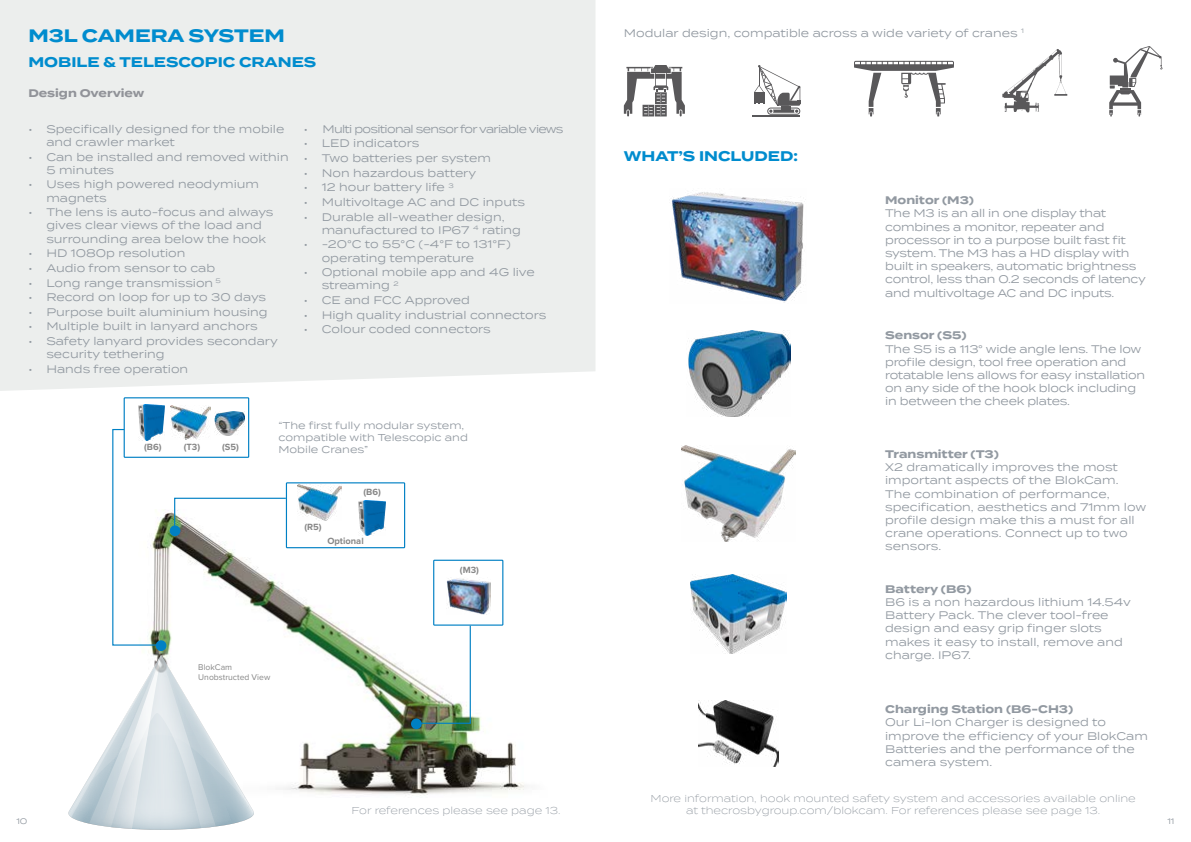
<style>
.page{position:relative;width:1191px;height:842px;background:#fff}
.page>*{position:absolute;margin:0;border:0;box-sizing:border-box;transform-origin:0 0}
.t1{font:700 18px "Termina";color:#008cce}
.t2{font:700 14px "Termina";color:#008cce}
.t3{font:11px/13.2px "Termina";color:#9299a1}
.t4{font:11px/13.2px "Termina";letter-spacing:-.02em;color:#9299a1}
.t5{font:700 11px "Termina";color:#9299a1}
.t6{font:11px "Termina";letter-spacing:-.06em;color:#9299a1}
.t7{font:700 11px "Termina";color:#919399}
.t8{font:300 10px "Termina";color:#9299a1}
.t9{font:9.9px/11.9px "Termina";color:#9299a1}
.t10{font:700 9.4px "Proxima Nova";color:#878787}
.t11{font:8.6px/10.3px "Proxima Nova";color:#878787}
.t12{font:8px "Termina";color:#9299a1}
</style>
<div class="page">
<div style="left:0;top:0;width:595px;height:391px;background:#eceeed"></div>
<img style="left:148px;top:510px;width:377px;height:286px">
<div style="left:265px;top:471px;width:146px;height:69px;background:#fff"></div>
<div style="left:286px;top:482px;width:119px;height:66px;border:1px solid #0080c4"></div>
<div style="left:124px;top:397px;width:125px;height:61px;border:1px solid #0080c4"></div>
<img style="left:138px;top:405px;width:27px;height:23px">
<img style="left:298px;top:485px;width:44px;height:35px">
<img style="left:359px;top:500px;width:26px;height:35px">
<img style="left:170px;top:405px;width:41px;height:34px">
<div style="left:170px;top:525px;width:10px;height:11px;background:#0080c4;border-radius:50%"></div>
<div style="left:156px;top:640px;width:10px;height:11px;background:#0080c4;border-radius:50%"></div>
<svg style="left:112px;top:428px;width:52px;height:218px"></svg>
<svg style="left:173px;top:497px;width:114px;height:35px"></svg>
<img style="left:446px;top:578px;width:44px;height:36px">
<div style="left:433px;top:560px;width:70px;height:66px;border:1px solid #0080c4"></div>
<img style="left:418px;top:624px;width:53px;height:100px">
<div style="left:411px;top:718px;width:11px;height:11px;background:#0080c4;border-radius:50%"></div>
<svg style="left:68px;top:655px;width:186px;height:175px"></svg>
<hr style="left:752px;top:115px;width:48px;height:1px;background:#59585a">
<svg style="left:754px;top:65px;width:46px;height:50px"></svg>
<svg style="left:624px;top:65px;width:61px;height:51px"></svg>
<svg style="left:854px;top:61px;width:100px;height:55px"></svg>
<svg style="left:1002px;top:49px;width:65px;height:63px"></svg>
<svg style="left:1109px;top:46px;width:53px;height:70px"></svg>
<img style="left:681px;top:446px;width:114px;height:95px">
<img style="left:690px;top:575px;width:96px;height:79px">
<img style="left:698px;top:700px;width:80px;height:66px">
<img style="left:672px;top:192px;width:132px;height:111px">
<img style="left:688px;top:331px;width:102px;height:86px">
<img style="left:215px;top:412px;width:29px;height:24px">
<h1 class="t1" style="left:28px;top:22px;width:258px">M3L CAMERA SYSTEM</h1>
<p class="t2" style="left:28px;top:52px;width:289px">MOBILE &amp; TELESCOPIC CRANES</p>
<p class="t7" style="left:28px;top:85px;width:117px">Design Overview</p>
<p class="t3" style="left:46px;top:122px;width:239px;text-indent:-18px">• Specifically designed for the mobile and crawler market</p>
<p class="t3" style="left:46px;top:150px;width:244px;text-indent:-18px">• Can be installed and removed within<br>5 minutes</p>
<p class="t3" style="left:46px;top:177px;width:214px;text-indent:-18px">• Uses high powered neodymium magnets</p>
<p class="t3" style="left:46px;top:205px;width:229px;text-indent:-18px">• The lens is auto-focus and always gives clear views of the load and surrounding area below the hook</p>
<p class="t3" style="left:28px;top:246px;width:158px">• HD 1080p resolution</p>
<p class="t3" style="left:28px;top:261px;width:188px">• Audio from sensor to cab</p>
<p class="t3" style="left:28px;top:276px;width:194px">• Long range transmission <sup>5</sup></p>
<p class="t3" style="left:28px;top:290px;width:239px">• Record on loop for up to 30 days</p>
<p class="t3" style="left:28px;top:305px;width:241px">• Purpose built aluminium housing</p>
<p class="t3" style="left:28px;top:319px;width:231px">• Multiple built in lanyard anchors</p>
<p class="t3" style="left:46px;top:334px;width:233px;text-indent:-18px">• Safety lanyard provides secondary security tethering</p>
<p class="t3" style="left:28px;top:362px;width:161px">• Hands free operation</p>
<p class="t6" style="left:304px;top:121px;width:261px">• Multi positional sensor for variable views</p>
<p class="t3" style="left:304px;top:136px;width:117px">• LED indicators</p>
<p class="t3" style="left:304px;top:151px;width:189px">• Two batteries per system</p>
<p class="t3" style="left:304px;top:166px;width:174px">• Non hazardous battery</p>
<p class="t3" style="left:304px;top:180px;width:152px">• 12 hour battery life <sup>3</sup></p>
<p class="t3" style="left:304px;top:195px;width:223px">• Multivoltage AC and DC inputs</p>
<p class="t3" style="left:322px;top:210px;width:201px;text-indent:-18px">• Durable all-weather design, manufactured to IP67 <sup>4</sup> rating</p>
<p class="t3" style="left:322px;top:237px;width:191px;text-indent:-18px">• -20°C to 55°C (-4°F to 131°F) operating temperature</p>
<p class="t3" style="left:322px;top:265px;width:214px;text-indent:-18px">• Optional mobile app and 4G live streaming <sup>2</sup></p>
<p class="t3" style="left:304px;top:293px;width:168px">• CE and FCC Approved</p>
<p class="t3" style="left:304px;top:308px;width:244px">• High quality industrial connectors</p>
<p class="t3" style="left:304px;top:322px;width:189px">• Colour coded connectors</p>
<p class="t10" style="left:144px;top:440px;width:19px">(B6)</p>
<p class="t10" style="left:184px;top:440px;width:18px">(T3)</p>
<p class="t10" style="left:222px;top:440px;width:18px">(S5)</p>
<p class="t9" style="left:278px;top:419px;width:191px">“The first fully modular system, compatible with Telescopic and<br>Mobile Cranes”</p>
<p class="t10" style="left:304px;top:519px;width:19px">(R5)</p>
<p class="t10" style="left:363px;top:484px;width:19px">(B6)</p>
<p class="t10" style="left:327px;top:534px;width:38px">Optional</p>
<p class="t10" style="left:460px;top:562px;width:21px">(M3)</p>
<p class="t11" style="left:198px;top:661px;width:74px">BlokCam<br>Unobstructed View</p>
<p class="t3" style="left:624px;top:26px;width:401px">Modular design, compatible across a wide variety of cranes <sup>1</sup></p>
<p class="t2" style="left:624px;top:145px;width:175px">WHAT’S INCLUDED:</p>
<p class="t5" style="left:885px;top:192px;width:90px">Monitor (M3)</p>
<p class="t4" style="left:885px;top:206px;width:262px">The M3 is an all in one display that combines a monitor, repeater and processor in to a purpose built fast fit system. The M3 has a HD display with built in speakers, automatic brightness control, less than 0.2 seconds of latency and multivoltage AC and DC inputs.</p>
<p class="t5" style="left:885px;top:327px;width:83px">Sensor (S5)</p>
<p class="t4" style="left:885px;top:342px;width:261px">The S5 is a 113° wide angle lens. The low profile design, tool free operation and rotatable lens allows for easy installation on any side of the hook block including in between the cheek plates.</p>
<p class="t5" style="left:885px;top:446px;width:115px">Transmitter (T3)</p>
<p class="t3" style="left:885px;top:460px;width:263px">X2 dramatically improves the most important aspects of the BlokCam.<br>The combination of performance, specification, aesthetics and 71mm low profile design make this a must for all crane operations. Connect up to two sensors.</p>
<p class="t5" style="left:885px;top:581px;width:88px">Battery (B6)</p>
<p class="t3" style="left:885px;top:595px;width:247px">B6 is a non hazardous lithium 14.54v<br>Battery Pack. The clever tool-free design and easy grip finger slots makes it easy to install, remove and charge. IP67.</p>
<p class="t5" style="left:885px;top:701px;width:190px">Charging Station (B6-CH3)</p>
<p class="t3" style="left:885px;top:715px;width:264px">Our Li-Ion Charger is designed to improve the efficiency of your BlokCam<br>Batteries and the performance of the camera system.</p>
<p class="t8" style="left:650px;top:791px;width:487px">More information, hook mounted safety system and accessories available online</p>
<p class="t8" style="left:351px;top:804px;width:211px">For references please see page 13.</p>
<p class="t8" style="left:686px;top:803px;width:415px">at thecrosbygroup.com/blokcam. For references please see page 13.</p>
<p class="t12" style="left:17px;top:816px;width:12px">10</p>
<p class="t12" style="left:1167px;top:816px;width:9px">11</p>
</div>
